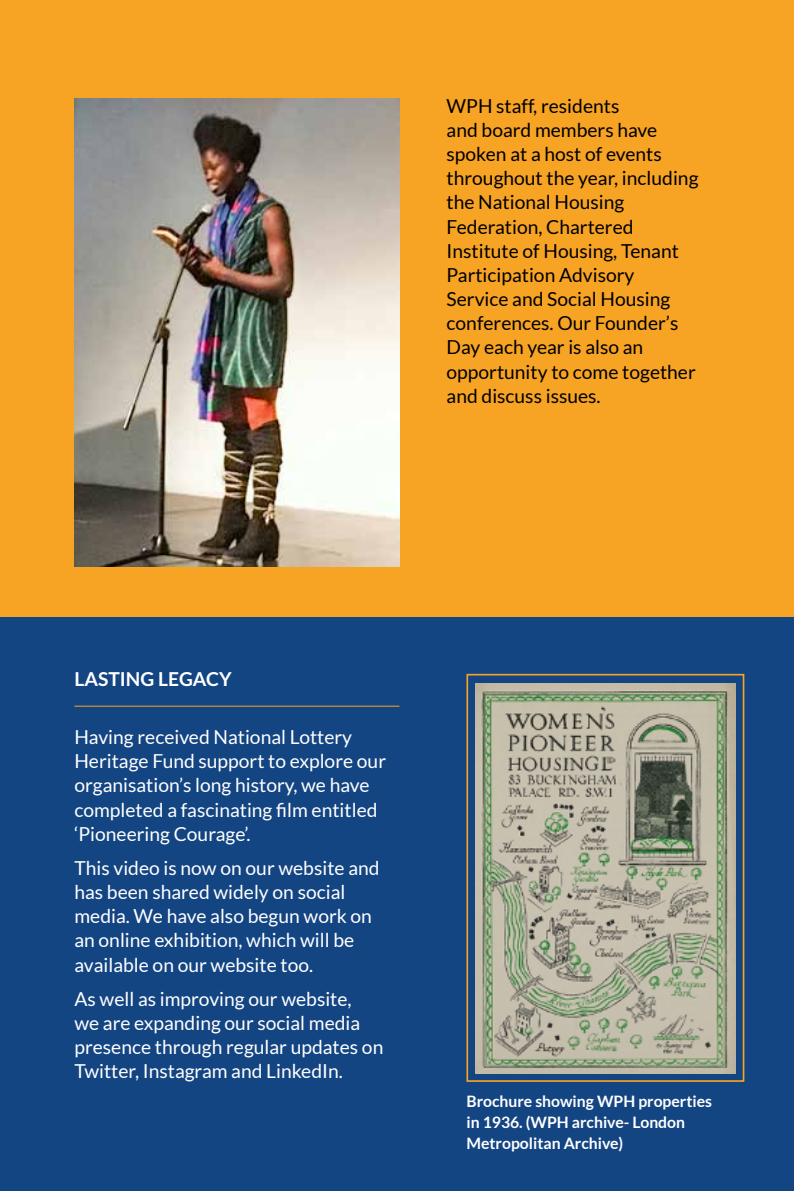
<style>
.page{position:relative;width:794px;height:1191px;background:#fff}
.page>*{position:absolute;margin:0;border:0;box-sizing:border-box;transform-origin:0 0}
.t1{font:19.25px/24.2px "Lato";color:#fff}
.t2{font:19.25px/24.2px "Lato";color:#000}
.t3{font:700 19.25px "Lato";color:#fff}
.t4{font:700 15.75px/21px "Lato";color:#fff}
</style>
<div class="page">
<div style="left:0;top:616px;width:794px;height:575px;background:#144583"></div>
<div style="left:0;top:0;width:794px;height:616px;background:#f7a324"></div>
<hr style="left:74px;top:705px;width:325px;height:1px;background:#f7a324">
<img style="left:74px;top:98px;width:325px;height:469px">
<img style="left:475px;top:684px;width:260px;height:389px">
<div style="left:466px;top:674px;width:278px;height:407px;border:2px solid #f7a324"></div>
<p class="t2" style="left:446px;top:93px;width:253px">WPH staff, residents<br>and board members have spoken at a host of events throughout the year, including the National Housing<br>Federation, Chartered<br>Institute of Housing, Tenant<br>Participation Advisory<br>Service and Social Housing conferences. Our Founder’s<br>Day each year is also an opportunity to come together and discuss issues.</p>
<p class="t3" style="left:74px;top:668px;width:159px">LASTING LEGACY</p>
<p class="t1" style="left:74px;top:725px;width:313px">Having received National Lottery Heritage Fund support to explore our organisation’s long history, we have completed a fascinating film entitled ‘Pioneering Courage’.</p>
<p class="t1" style="left:74px;top:855px;width:307px">This video is now on our website and has been shared widely on social media. We have also begun work on an online exhibition, which will be available on our website too.</p>
<p class="t1" style="left:74px;top:986px;width:310px">As well as improving our website,<br>we are expanding our social media presence through regular updates on Twitter, Instagram and LinkedIn.</p>
<p class="t4" style="left:466px;top:1090px;width:247px">Brochure showing WPH properties in 1936. (WPH archive- London<br>Metropolitan Archive)</p>
</div>
